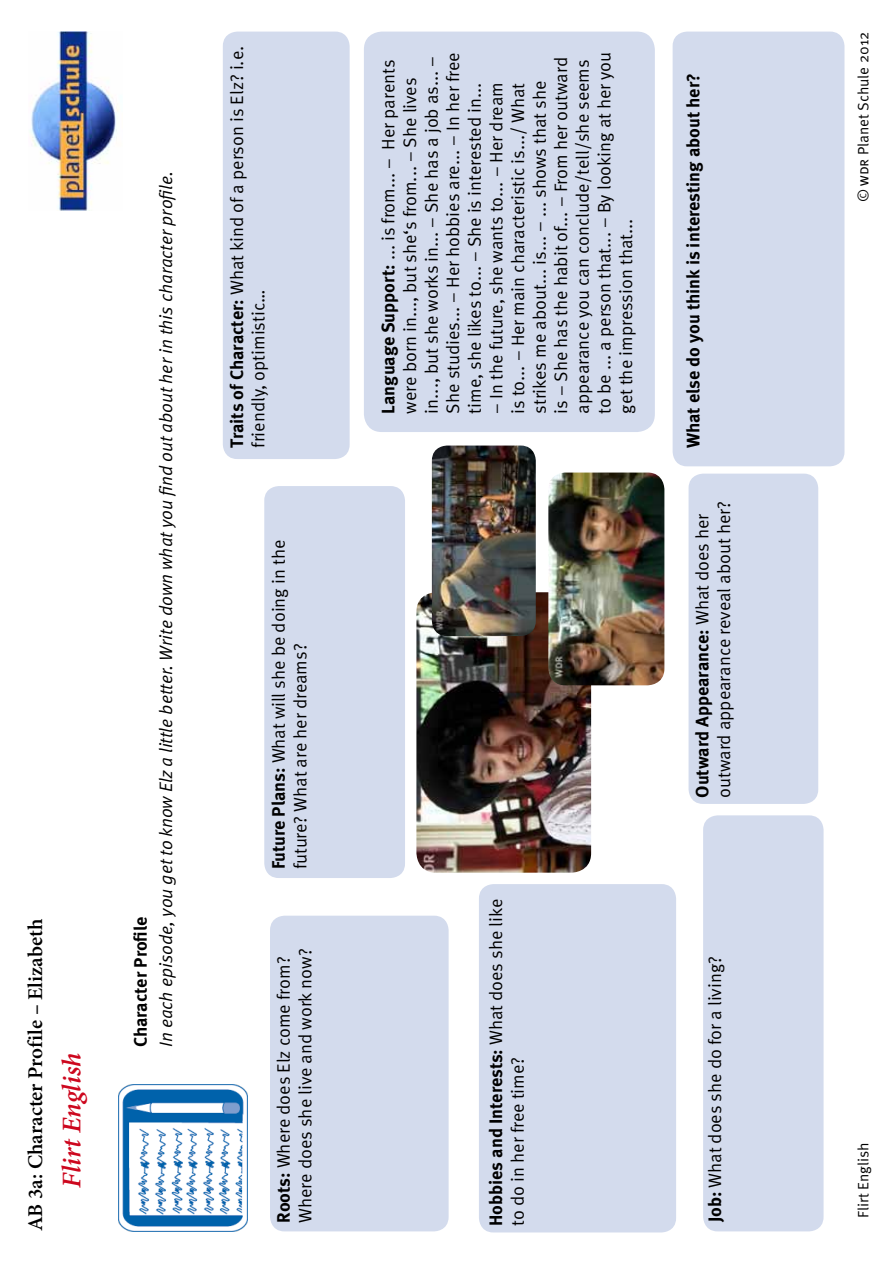
<style>
.page{position:relative;width:893px;height:1263px;background:#fff}
.page>*{position:absolute;margin:0;border:0;box-sizing:border-box;transform-origin:0 0}
.t1{font:italic 600 27px "Minion Pro";letter-spacing:-.005em;color:#cd071e}
.t2{font:600 21px "Minion Pro";color:#000}
.t3{font:18px/21.6px "Meta OT Norm";color:#000}
.t4{font:700 18px "Meta OT";color:#000}
.t5{font:18px "Meta OT Norm Ita";color:#000}
.t6{font:15px "Meta OT Norm";color:#000}
.s1{font-family:"Meta OT";font-weight:700}
.s2{font-family:"Meta OT Norm";font-weight:400}
</style>
<div class="page">
<img style="left:30px;top:32px;width:89px;height:178px">
<img style="left:118px;top:1084px;width:129px;height:147px">
<div style="left:270px;top:916px;width:179px;height:315px;background:#d3dbed;border-radius:15px"></div>
<div style="left:479px;top:884px;width:197px;height:348px;background:#d3dbed;border-radius:15px"></div>
<div style="left:264px;top:486px;width:141px;height:392px;background:#d3dbed;border-radius:15px"></div>
<div style="left:223px;top:32px;width:127px;height:427px;background:#d3dbed;border-radius:15px"></div>
<div style="left:364px;top:32px;width:291px;height:400px;background:#d3dbed;border-radius:18px"></div>
<img style="left:416px;top:592px;width:175px;height:281px">
<img style="left:548px;top:473px;width:116px;height:212px">
<img style="left:432px;top:446px;width:104px;height:190px">
<div style="left:673px;top:32px;width:171px;height:434px;background:#d3dbed;border-radius:15px"></div>
<div style="left:703px;top:815px;width:120px;height:416px;background:#d3dbed;border-radius:15px"></div>
<div style="left:688px;top:474px;width:130px;height:330px;background:#d3dbed;border-radius:15px"></div>
<p class="t2" style="left:21px;top:1231px;width:314px;rotate:-90deg">AB 3a: Character Profile – Elizabeth</p>
<h1 class="t1" style="left:53px;top:1188px;width:137px;rotate:-90deg">Flirt English</h1>
<p class="t4" style="left:130px;top:1047px;width:132px;rotate:-90deg">Character Profile</p>
<p class="t5" style="left:155px;top:1047px;width:878px;rotate:-90deg">In each episode, you get to know Elz a little better. Write down what you find out about her in this character profile.</p>
<p class="t3" style="left:226px;top:448px;width:403px;rotate:-90deg"><span class="s1">Traits of Character:</span> What kind of a person is Elz? i.e. friendly, optimistic…</p>
<p class="t3" style="left:378px;top:413px;width:363px;rotate:-90deg"><span class="s1">Language Support:</span> ... is from... – Her parents were born in..., but she‘s from... – She lives in..., but she works in... – She has a job as... – She studies... – Her hobbies are... – In her free time, she likes to... – She is interested in...</p>
<p class="t3" style="left:486px;top:413px;width:363px;rotate:-90deg">– In the future, she wants to... – Her dream<br>is to... – Her main characteristic is.../ What strikes me about... is... – ... shows that she<br>is – She has the habit of... – From her outward appearance you can conclude/tell/she seems to be ... a person that... – By looking at her you get the impression that...</p>
<p class="t3" style="left:268px;top:869px;width:331px;rotate:-90deg"><span class="s1">Future Plans:</span> What will she be doing in the future? What are her dreams?</p>
<p class="t3" style="left:273px;top:1223px;width:276px;rotate:-90deg"><span class="s1">Roots:</span> Where does Elz come from?<br>Where does she live and work now?</p>
<p class="t4" style="left:485px;top:1226px;width:329px;rotate:-90deg">Hobbies and Interests: <span class="s2">What does she like</span></p>
<p class="t3" style="left:507px;top:1226px;width:171px;rotate:-90deg">to do in her free time?</p>
<p class="t4" style="left:683px;top:448px;width:377px;rotate:-90deg">What else do you think is interesting about her?</p>
<p class="t4" style="left:691px;top:798px;width:286px;rotate:-90deg">Outward Appearance: <span class="s2">What does her</span></p>
<p class="t3" style="left:713px;top:798px;width:298px;rotate:-90deg">outward appearance reveal about her?</p>
<p class="t3" style="left:704px;top:1222px;width:268px;rotate:-90deg"><span class="s1">Job:</span> What does she do for a living?</p>
<p class="t6" style="left:854px;top:202px;width:172px;rotate:-90deg">© wdr Planet Schule 2012</p>
<p class="t6" style="left:854px;top:1218px;width:77px;rotate:-90deg">Flirt English</p>
</div>
